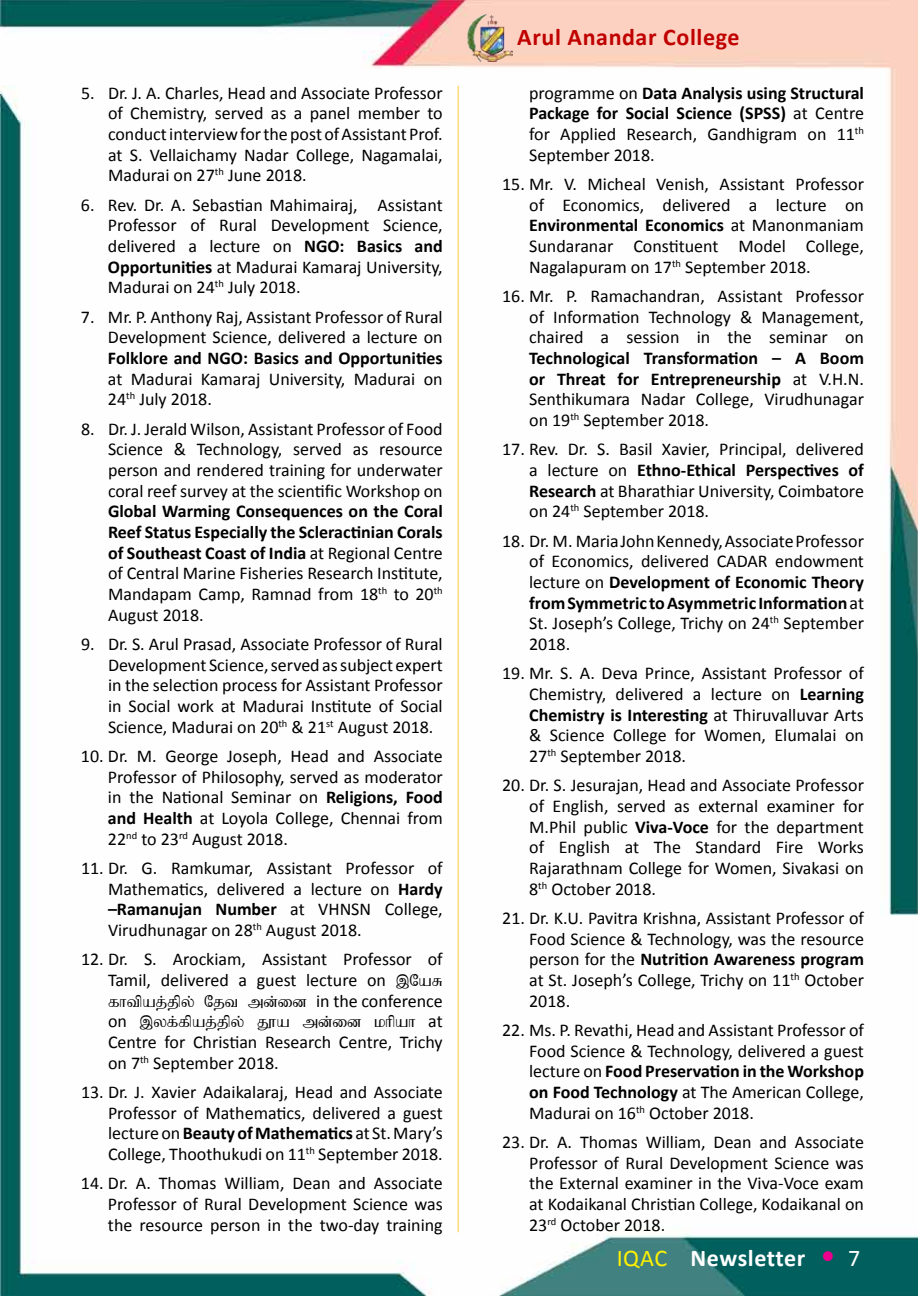
<style>
.page{position:relative;width:918px;height:1296px;background:#fff}
.page>*{position:absolute;margin:0;border:0;box-sizing:border-box;transform-origin:0 0}
.t1{font:700 24px "Calibri";letter-spacing:.025em;color:#c00000}
.t2{font:700 24px "Calibri";letter-spacing:.02em;color:#fff}
.t3{font:18px/20.7px "Calibri";color:#000;text-align:justify}
.t4{font:700 18px/20.7px "Calibri";color:#000;text-align:justify}
.t5{font:18px/20.7px "Bamini";color:#000}
.s1{font-weight:700}
.s2{font-weight:400}
.s3{font-family:"Bamini"}
.s4{font-family:"Calibri"}
.s5{font-weight:400;color:#fff200}
.s6{font-weight:400;font-size:31.5px;color:#ec008c}
</style>
<div class="page">
<img style="left:0;top:0;width:918px;height:1296px">
<img style="left:468px;top:14px;width:45px;height:47px">
<hr style="left:458px;top:86px;width:1px;height:1146px;background:#fff">
<p class="t3" style="left:108px;top:81px;width:336px;text-indent:-27px">5. Dr. J. A. Charles, Head and Associate Professor of Chemistry, served as a panel member to conduct interview for the post of Assistant Prof. at S. Vellaichamy Nadar College, Nagamalai, Madurai on 27<sup>th</sup> June 2018.</p>
<p class="t3" style="left:108px;top:193px;width:336px;text-indent:-27px">6. Rev. Dr. A. Sebastian Mahimairaj, Assistant Professor of Rural Development Science, delivered a lecture on <span class="s1">NGO: Basics and Opportunities</span> at Madurai Kamaraj University, Madurai on 24<sup>th</sup> July 2018.</p>
<p class="t3" style="left:81px;top:305px;width:363px;text-align:right">7. Mr. P. Anthony Raj, Assistant Professor of Rural<br>Development Science, delivered a lecture on</p>
<p class="t4" style="left:108px;top:347px;width:336px">Folklore and NGO: Basics and Opportunities</p>
<p class="t3" style="left:108px;top:367px;width:336px">at Madurai Kamaraj University, Madurai on<br>24<sup>th</sup> July 2018.</p>
<p class="t3" style="left:108px;top:417px;width:336px;text-indent:-27px">8. Dr. J. Jerald Wilson, Assistant Professor of Food Science &amp; Technology, served as resource person and rendered training for underwater coral reef survey at the scientific Workshop on</p>
<p class="t4" style="left:108px;top:500px;width:336px">Global Warming Consequences on the Coral Reef Status Especially the Scleractinian Corals of Southeast Coast of India <span class="s2">at Regional Centre of Central Marine Fisheries Research Institute, Mandapam Camp, Ramnad from 18</span><sup>th</sup> <span class="s2">to 20</span><sup>th </sup><span class="s2">August 2018.</span></p>
<p class="t3" style="left:108px;top:633px;width:336px;text-indent:-27px">9. Dr. S. Arul Prasad, Associate Professor of Rural Development Science, served as subject expert in the selection process for Assistant Professor in Social work at Madurai Institute of Social Science, Madurai on 20<sup>th</sup> &amp; 21<sup>st</sup> August 2018.</p>
<p class="t3" style="left:108px;top:745px;width:336px;text-indent:-27px">10. Dr. M. George Joseph, Head and Associate Professor of Philosophy, served as moderator in the National Seminar on <span class="s1">Religions, Food and Health</span> at Loyola College, Chennai from 22<sup>nd</sup> to 23<sup>rd</sup> August 2018.</p>
<p class="t3" style="left:108px;top:857px;width:336px;text-indent:-27px">11. Dr. G. Ramkumar, Assistant Professor of Mathematics, delivered a lecture on <span class="s1">Hardy –Ramanujan Number</span> at VHNSN College, Virudhunagar on 28<sup>th</sup> August 2018.</p>
<p class="t3" style="left:81px;top:948px;width:363px;text-align:right">12. Dr. S. Arockiam, Assistant Professor of<br>Tamil, delivered a guest lecture on <span class="s3">,NaR</span></p>
<p class="t5" style="left:108px;top:992px;width:336px">fhtpaj;jpy; Njt md;id <span class="s4">in the conference on</span> ,yf;fpaj;jpy; J}a md;id khpah <span class="s4">at</span></p>
<p class="t3" style="left:108px;top:1031px;width:336px">Centre for Christian Research Centre, Trichy on 7<sup>th</sup> September 2018.</p>
<p class="t3" style="left:108px;top:1081px;width:336px;text-indent:-27px">13. Dr. J. Xavier Adaikalaraj, Head and Associate Professor of Mathematics, delivered a guest lecture on <span class="s1">Beauty of Mathematics</span> at St. Mary’s College, Thoothukudi on 11<sup>th</sup> September 2018.</p>
<p class="t3" style="left:108px;top:1172px;width:336px;text-indent:-27px">14. Dr. A. Thomas William, Dean and Associate Professor of Rural Development Science was the resource person in the two-day training</p>
<h1 class="t1" style="left:517px;top:22px;width:224px">Arul Anandar College</h1>
<p class="t3" style="left:529px;top:81px;width:336px">programme on <span class="s1">Data Analysis using Structural Package for Social Science (SPSS)</span> at Centre for Applied Research, Gandhigram on 11<sup>th </sup>September 2018.</p>
<p class="t3" style="left:529px;top:173px;width:336px;text-indent:-27px">15. Mr. V. Micheal Venish, Assistant Professor of Economics, delivered a lecture on <span class="s1">Environmental Economics</span> at Manonmaniam Sundaranar Constituent Model College, Nagalapuram on 17<sup>th</sup> September 2018.</p>
<p class="t3" style="left:529px;top:285px;width:336px;text-indent:-27px">16. Mr. P. Ramachandran, Assistant Professor of Information Technology &amp; Management, chaired a session in the seminar on</p>
<p class="t3" style="left:529px;top:347px;width:336px"><span class="s1">Technological Transformation – A Boom or Threat for Entrepreneurship</span> at V.H.N.<br>Senthikumara Nadar College, Virudhunagar on 19<sup>th</sup> September 2018.</p>
<p class="t3" style="left:529px;top:438px;width:336px;text-indent:-27px">17. Rev. Dr. S. Basil Xavier, Principal, delivered a lecture on <span class="s1">Ethno-Ethical Perspectives of Research</span> at Bharathiar University, Coimbatore on 24<sup>th</sup> September 2018.</p>
<p class="t3" style="left:529px;top:529px;width:336px;text-indent:-27px">18. Dr. M. Maria John Kennedy, Associate Professor of Economics, delivered CADAR endowment lecture on <span class="s1">Development of Economic Theory from Symmetric to Asymmetric Information</span> at St. Joseph’s College, Trichy on 24<sup>th</sup> September 2018.</p>
<p class="t3" style="left:529px;top:662px;width:336px;text-indent:-27px">19. Mr. S. A. Deva Prince, Assistant Professor of Chemistry, delivered a lecture on <span class="s1">Learning Chemistry is Interesting</span> at Thiruvalluvar Arts &amp; Science College for Women, Elumalai on 27<sup>th</sup> September 2018.</p>
<p class="t3" style="left:529px;top:774px;width:336px;text-indent:-27px">20. Dr. S. Jesurajan, Head and Associate Professor of English, served as external examiner for M.Phil public <span class="s1">Viva-Voce</span> for the department of English at The Standard Fire Works Rajarathnam College for Women, Sivakasi on 8<sup>th</sup> October 2018.</p>
<p class="t3" style="left:529px;top:907px;width:336px;text-indent:-27px">21. Dr. K.U. Pavitra Krishna, Assistant Professor of Food Science &amp; Technology, was the resource person for the <span class="s1">Nutrition Awareness program </span>at St. Joseph’s College, Trichy on 11<sup>th</sup> October 2018.</p>
<p class="t3" style="left:529px;top:1019px;width:336px;text-indent:-27px">22. Ms. P. Revathi, Head and Assistant Professor of Food Science &amp; Technology, delivered a guest lecture on <span class="s1">Food Preservation in the Workshop on Food Technology</span> at The American College, Madurai on 16<sup>th</sup> October 2018.</p>
<p class="t3" style="left:529px;top:1131px;width:336px;text-indent:-27px">23. Dr. A. Thomas William, Dean and Associate Professor of Rural Development Science was the External examiner in the Viva-Voce exam at Kodaikanal Christian College, Kodaikanal on 23<sup>rd</sup> October 2018.</p>
<h1 class="t2" style="left:617px;top:1243px;width:245px"><span class="s5">IQAC</span> Newsletter <span class="s6">•</span> <span class="s2">7</span></h1>
</div>
